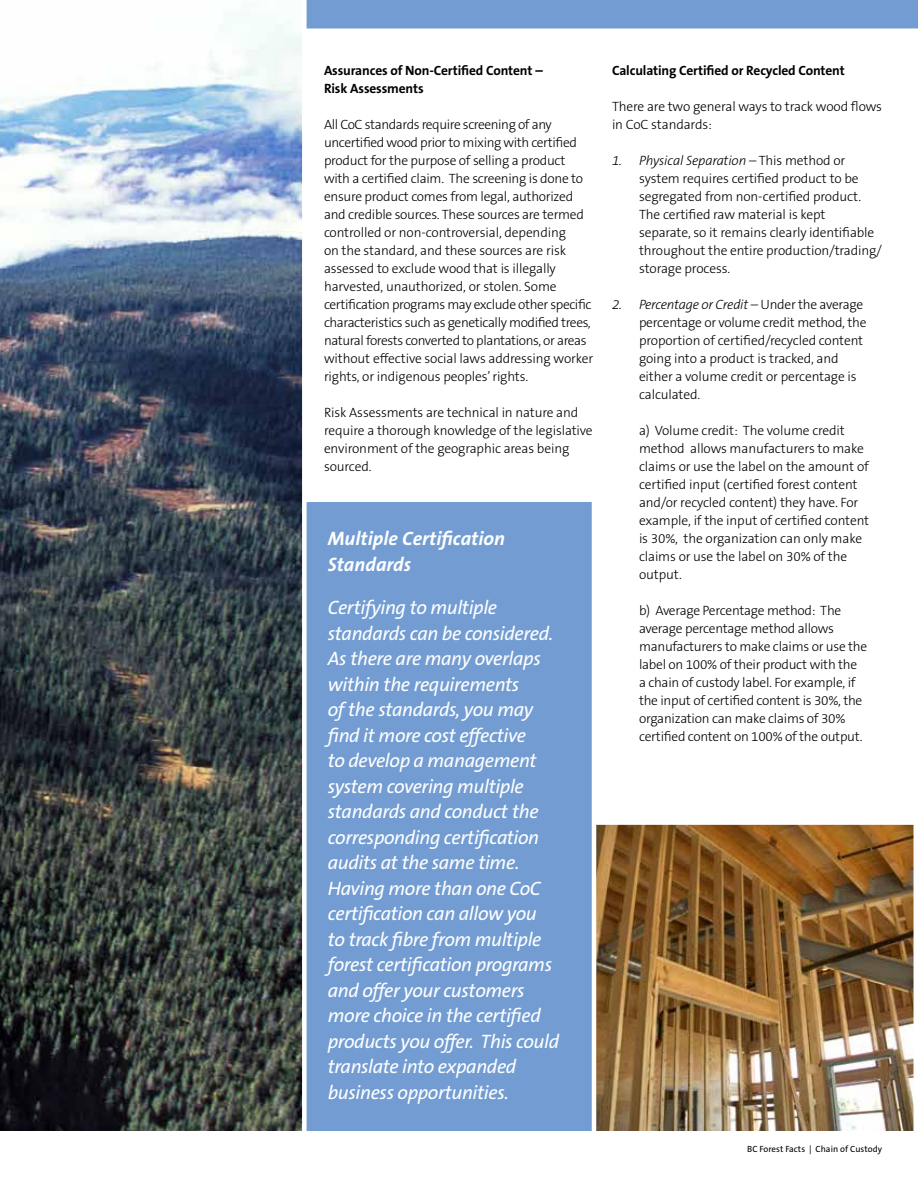
<style>
.page{position:relative;width:918px;height:1188px;background:#fff}
.page>*{position:absolute;margin:0;border:0;box-sizing:border-box;transform-origin:0 0}
.t1{font:italic 19.5px/25.5px "The Sans B5 Plain";letter-spacing:-.02em;color:#fff}
.t2{font:italic 700 19.5px/25.5px "The Sans B7";color:#fff}
.t3{font:300 13.5px/18px "The Sans B3";letter-spacing:-.01em;color:#000}
.t4{font:700 13.5px/18px "The Sans B7";letter-spacing:-.01em;color:#000}
.t5{font:9px "The Sans B5 Plain";color:#000}
.s1{font-style:italic}
</style>
<div class="page">
<div style="left:304px;top:0;width:614px;height:29px;background:#739dd2"></div>
<img style="left:0;top:15px;width:302px;height:1116px">
<div style="left:306px;top:502px;width:288px;height:629px;background:#739dd2"></div>
<img style="left:596px;top:825px;width:318px;height:306px">
<div style="left:302px;top:0;width:5px;height:1188px;background:#fff"></div>
<hr style="left:592px;top:479px;width:4px;height:673px;background:#fff">
<div style="left:306px;top:28px;width:612px;height:5px;background:#fff"></div>
<p class="t4" style="left:324px;top:61px;width:220px">Assurances of Non-Certified Content –<br>Risk Assessments</p>
<p class="t3" style="left:324px;top:116px;width:271px">All CoC standards require screening of any uncertified wood prior to mixing with certified product for the purpose of selling a product with a certified claim. The screening is done to ensure product comes from legal, authorized and credible sources. These sources are termed controlled or non-controversial, depending<br>on the standard, and these sources are risk assessed to exclude wood that is illegally harvested, unauthorized, or stolen. Some certification programs may exclude other specific characteristics such as genetically modified trees, natural forests converted to plantations, or areas without effective social laws addressing worker rights, or indigenous peoples’ rights.</p>
<p class="t3" style="left:324px;top:404px;width:270px">Risk Assessments are technical in nature and require a thorough knowledge of the legislative environment of the geographic areas being sourced.</p>
<h1 class="t2" style="left:328px;top:526px;width:179px">Multiple Certification<br>Standards</h1>
<p class="t1" style="left:328px;top:596px;width:233px">Certifying to multiple standards can be considered.<br>As there are many overlaps within the requirements<br>of the standards, you may find it more cost effective<br>to develop a management system covering multiple standards and conduct the corresponding certification audits at the same time.<br>Having more than one CoC certification can allow you<br>to track fibre from multiple forest certification programs and offer your customers more choice in the certified products you offer. This could translate into expanded business opportunities.</p>
<p class="t4" style="left:612px;top:61px;width:234px">Calculating Certified or Recycled Content</p>
<p class="t3" style="left:612px;top:98px;width:271px">There are two general ways to track wood flows in CoC standards:</p>
<p class="t3" style="left:639px;top:152px;width:244px;text-indent:-27px"><span class="s1">1. Physical Separation</span> – This method or system requires certified product to be segregated from non-certified product.<br>The certified raw material is kept<br>separate, so it remains clearly identifiable throughout the entire production/trading/ storage process.</p>
<p class="t3" style="left:639px;top:296px;width:229px;text-indent:-27px"><span class="s1">2. Percentage or Credit</span> – Under the average percentage or volume credit method, the proportion of certified/recycled content going into a product is tracked, and either a volume credit or percentage is calculated.</p>
<p class="t3" style="left:639px;top:422px;width:232px">a) Volume credit: The volume credit method allows manufacturers to make claims or use the label on the amount of certified input (certified forest content and/or recycled content) they have. For example, if the input of certified content is 30%, the organization can only make claims or use the label on 30% of the output.</p>
<p class="t3" style="left:639px;top:602px;width:230px">b) Average Percentage method: The average percentage method allows manufacturers to make claims or use the label on 100% of their product with the a chain of custody label. For example, if the input of certified content is 30%, the organization can make claims of 30% certified content on 100% of the output.</p>
<p class="t5" style="left:747px;top:1145px;width:136px">BC Forest Facts | Chain of Custody</p>
</div>
